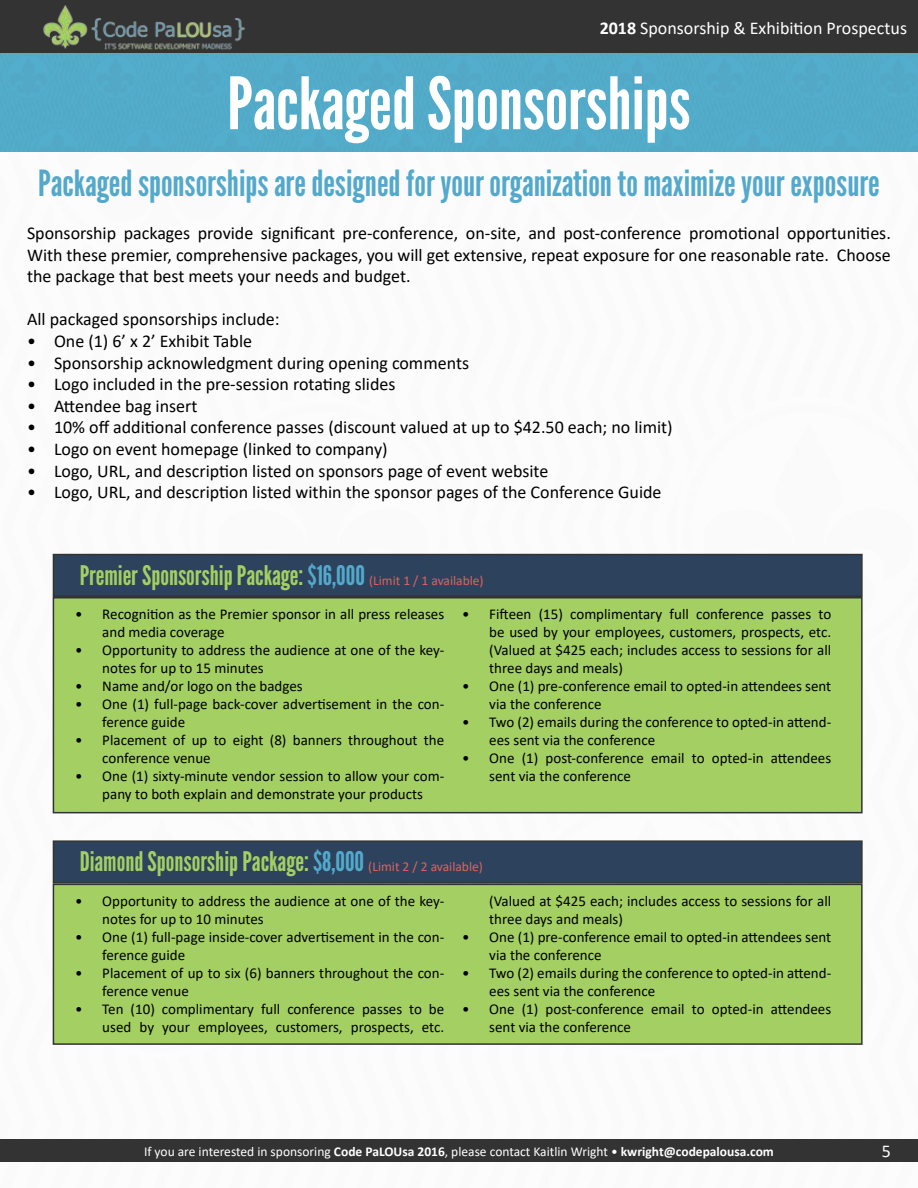
<style>
.page{position:relative;width:918px;height:1188px;background:#fff}
.page>*{position:absolute;margin:0;border:0;box-sizing:border-box;transform-origin:0 0}
.t1{font:72px "League Gothic";color:#fff}
.t2{font:36px "League Gothic";color:#53a9cb}
.t3{font:27px "League Gothic";color:#a3cf63}
.t4{font:18px/21.6px "Calibri";color:#000;text-align:justify}
.t5{font:18px "Calibri";color:#fff}
.t6{font:15px/18px "Calibri";color:#000}
.t7{font:13.5px "Calibri";color:#fff}
.s1{font-weight:700}
.s2{color:#53a9cb}
.s3{font-family:"Calibri";font-size:13.5px;color:#df625c}
</style>
<div class="page">
<div style="left:0;top:0;width:918px;height:54px;background:#333;border:2px solid #333"></div>
<img style="left:40px;top:0;width:208px;height:54px">
<div style="left:0;top:1139px;width:918px;height:23px;background:#333"></div>
<div style="left:0;top:54px;width:918px;height:97px;background:#52abc9"></div>
<div style="left:53px;top:554px;width:810px;height:43px;background:#2d435d;border:2px solid #333"></div>
<div style="left:53px;top:597px;width:810px;height:216px;background:#a3cf63;border:2px solid #333"></div>
<div style="left:53px;top:840px;width:810px;height:44px;background:#2d435d;border:2px solid #333"></div>
<div style="left:53px;top:884px;width:810px;height:161px;background:#a3cf63;border:2px solid #333"></div>
<p class="t5" style="left:600px;top:15px;width:309px"><span class="s1">2018</span> Sponsorship &amp; Exhibition Prospectus</p>
<h1 class="t1" style="left:227px;top:61px;width:465px">Packaged Sponsorships</h1>
<h2 class="t2" style="left:38px;top:162px;width:843px">Packaged sponsorships are designed for your organization to maximize your exposure</h2>
<p class="t4" style="left:27px;top:222px;width:865px">Sponsorship packages provide significant pre-conference, on-site, and post-conference promotional opportunities.<br>With these premier, comprehensive packages, you will get extensive, repeat exposure for one reasonable rate. Choose the package that best meets your needs and budget.</p>
<p class="t4" style="left:27px;top:308px;width:254px">All packaged sponsorships include:</p>
<p class="t4" style="left:27px;top:330px;width:227px">• One (1) 6’ x 2’ Exhibit Table</p>
<p class="t4" style="left:27px;top:351px;width:444px">• Sponsorship acknowledgment during opening comments</p>
<p class="t4" style="left:27px;top:373px;width:370px">• Logo included in the pre-session rotating slides</p>
<p class="t4" style="left:27px;top:394px;width:172px">• Attendee bag insert</p>
<p class="t4" style="left:27px;top:416px;width:647px">• 10% off additional conference passes (discount valued at up to $42.50 each; no limit)</p>
<p class="t4" style="left:27px;top:438px;width:362px">• Logo on event homepage (linked to company)</p>
<p class="t4" style="left:27px;top:459px;width:523px">• Logo, URL, and description listed on sponsors page of event website</p>
<p class="t4" style="left:27px;top:481px;width:636px">• Logo, URL, and description listed within the sponsor pages of the Conference Guide</p>
<h3 class="t3" style="left:80px;top:559px;width:406px">Premier Sponsorship Package: <span class="s2">$16,000</span> <span class="s3">(Limit 1 / 1 available)</span></h3>
<p class="t6" style="left:102px;top:605px;width:343px;text-indent:-27px">• Recognition as the Premier sponsor in all press releases and media coverage</p>
<p class="t6" style="left:102px;top:641px;width:343px;text-indent:-27px">• Opportunity to address the audience at one of the key&shy;notes for up to 15 minutes</p>
<p class="t6" style="left:75px;top:677px;width:229px">• Name and/or logo on the badges</p>
<p class="t6" style="left:102px;top:695px;width:343px;text-indent:-27px">• One (1) full-page back-cover advertisement in the con&shy;ference guide</p>
<p class="t6" style="left:102px;top:731px;width:343px;text-indent:-27px">• Placement of up to eight (8) banners throughout the conference venue</p>
<p class="t6" style="left:75px;top:767px;width:370px;text-align:center">• One (1) sixty-minute vendor session to allow your com&shy;pany to both explain and demonstrate your products</p>
<p class="t6" style="left:489px;top:605px;width:343px;text-align:justify;text-indent:-27px">• Fifteen (15) complimentary full conference passes to be used by your employees, customers, prospects, etc. (Valued at $425 each; includes access to sessions for all three days and meals)</p>
<p class="t6" style="left:489px;top:677px;width:343px;text-indent:-27px">• One (1) pre-conference email to opted-in attendees sent via the conference</p>
<p class="t6" style="left:489px;top:713px;width:343px;text-indent:-27px">• Two (2) emails during the conference to opted-in attend&shy;ees sent via the conference</p>
<p class="t6" style="left:489px;top:749px;width:343px;text-indent:-27px">• One (1) post-conference email to opted-in attendees sent via the conference</p>
<h3 class="t3" style="left:80px;top:846px;width:405px">Diamond Sponsorship Package: <span class="s2">$8,000</span> <span class="s3">(Limit 2 / 2 available)</span></h3>
<p class="t6" style="left:102px;top:891px;width:343px;text-indent:-27px">• Opportunity to address the audience at one of the key&shy;notes for up to 10 minutes</p>
<p class="t6" style="left:102px;top:927px;width:343px;text-indent:-27px">• One (1) full-page inside-cover advertisement in the con&shy;ference guide</p>
<p class="t6" style="left:102px;top:963px;width:343px;text-indent:-27px">• Placement of up to six (6) banners throughout the con&shy;ference venue</p>
<p class="t6" style="left:75px;top:999px;width:370px;text-align:right">• Ten (10) complimentary full conference passes to be used by your employees, customers, prospects, etc.</p>
<p class="t6" style="left:489px;top:891px;width:343px">(Valued at $425 each; includes access to sessions for all three days and meals)</p>
<p class="t6" style="left:489px;top:927px;width:343px;text-indent:-27px">• One (1) pre-conference email to opted-in attendees sent via the conference</p>
<p class="t6" style="left:489px;top:963px;width:343px;text-indent:-27px">• Two (2) emails during the conference to opted-in attend&shy;ees sent via the conference</p>
<p class="t6" style="left:489px;top:999px;width:343px;text-indent:-27px">• One (1) post-conference email to opted-in attendees sent via the conference</p>
<p class="t7" style="left:144px;top:1142px;width:631px">If you are interested in sponsoring <span class="s1">Code PaLOUsa 2016</span>, please contact Kaitlin Wright • <span class="s1">kwright@codepalousa.com</span></p>
<p class="t5" style="left:882px;top:1139px;width:11px">5</p>
</div>
